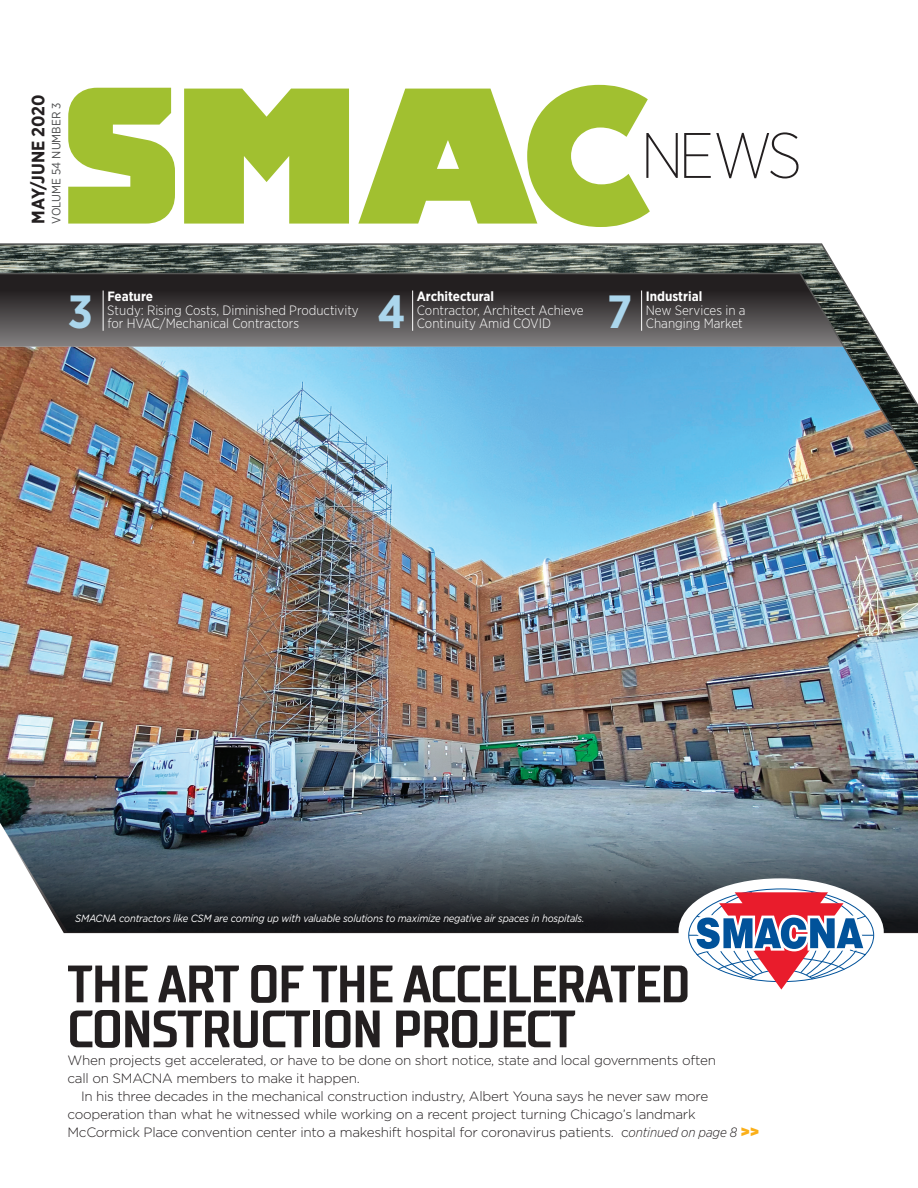
<style>
.page{position:relative;width:918px;height:1188px;background:#fff}
.page>*{position:absolute;margin:0;border:0;box-sizing:border-box;transform-origin:0 0}
.t1{font:700 52.5px "TT Supermolot Condensed";letter-spacing:-.02em;color:#231f20}
.t2{font:700 46.5px "Gotham Narrow";color:#abd6ec}
.t3{font:700 18px "Gotham Narrow";color:#231f20}
.t4{font:300 13.5px/18px "Gotham";letter-spacing:-.02em;color:#231f20}
.t5{font:300 13.5px "Gotham Narrow";color:#fff}
.t6{font:700 13.5px "Gotham Narrow";color:#fff}
.t7{font:12px "Gotham Narrow";color:#4b4c4d}
.t8{font:italic 10.5px "Gotham";letter-spacing:-.02em;color:#fff;scale:.9 1}
.s1{font-family:"Gotham Narrow";font-style:italic}
.s2{font-weight:900;font-size:15px;color:#faaf18}
</style>
<div class="page">
<svg style="left:684px;top:132px;width:115px;height:46px"></svg>
<img style="left:0;top:500px;width:918px;height:283px">
<svg style="left:358px;top:85px;width:320px;height:142px"></svg>
<svg style="left:68px;top:88px;width:107px;height:136px"></svg>
<svg style="left:184px;top:89px;width:165px;height:135px"></svg>
<img style="left:0;top:243px;width:918px;height:257px">
<img style="left:0;top:783px;width:918px;height:150px">
<div style="left:679px;top:878px;width:205px;height:106px;background:#fff;border-radius:50%"></div>
<svg style="left:688px;top:885px;width:187px;height:105px"></svg>
<p class="t3" style="left:27px;top:224px;width:131px;rotate:-90deg">MAY/JUNE 2020</p>
<p class="t7" style="left:49px;top:224px;width:123px;rotate:-90deg">VOLUME 54 NUMBER 3</p>
<p class="t2" style="left:68px;top:281px;width:27px">3</p>
<h5 class="t6" style="left:107px;top:288px;width:47px">Feature</h5>
<p class="t6" style="left:417px;top:288px;width:79px">Architectural</p>
<p class="t6" style="left:646px;top:288px;width:58px">Industrial</p>
<p class="t5" style="left:107px;top:302px;width:253px">Study: Rising Costs, Diminished Productivity</p>
<p class="t5" style="left:417px;top:302px;width:168px">Contractor, Architect Achieve</p>
<p class="t5" style="left:646px;top:302px;width:101px">New Services in a</p>
<p class="t2" style="left:377px;top:281px;width:30px">4</p>
<p class="t2" style="left:607px;top:281px;width:27px">7</p>
<p class="t5" style="left:107px;top:315px;width:193px">for HVAC/Mechanical Contractors</p>
<p class="t5" style="left:417px;top:315px;width:136px">Continuity Amid COVID</p>
<p class="t5" style="left:646px;top:315px;width:99px">Changing Market</p>
<p class="t8" style="left:75px;top:911px;width:567px">SMACNA contractors like CSM are coming up with valuable solutions to maximize negative air spaces in hospitals.</p>
<p class="t1" style="left:68px;top:953px;width:624px">THE ART OF THE ACCELERATED</p>
<h1 class="t1" style="left:68px;top:998px;width:510px">CONSTRUCTION PROJECT</h1>
<p class="t4" style="left:68px;top:1051px;width:650px">When projects get accelerated, or have to be done on short notice, state and local governments often call on SMACNA members to make it happen.</p>
<p class="t4" style="left:68px;top:1087px;width:694px;text-indent:14px">In his three decades in the mechanical construction industry, Albert Youna says he never saw more cooperation than what he witnessed while working on a recent project turning Chicago’s landmark<br>McCormick Place convention center into a makeshift hospital for coronavirus patients. c<span class="s1">ontinued on page 8</span> <span class="s2">&gt;&gt;</span></p>
</div>
